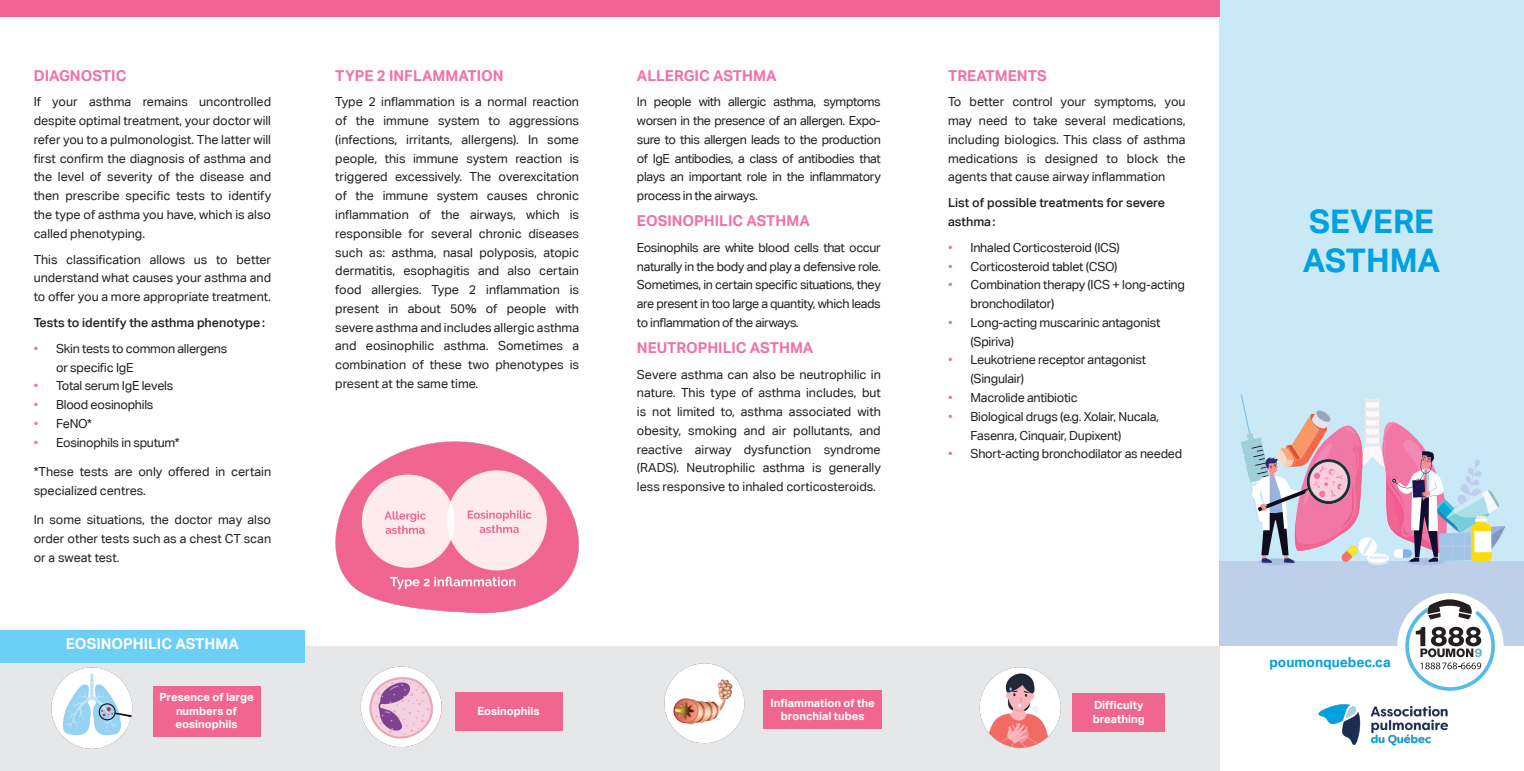
<style>
.page{position:relative;width:1524px;height:771px;background:#fff}
.page>*{position:absolute;margin:0;border:0;box-sizing:border-box;transform-origin:0 0}
.Titre_C1{font:700 32.5px/39px "Aktiv Grotesk Corp";color:#00a1de}
.Titre{font:700 15px "Aktiv Grotesk Corp";color:#f171ab}
.texte_boites{font:700 15px "Aktiv Grotesk Corp";color:#fff}
.Titre_C1-2{font:700 13.75px "Aktiv Grotesk Corp";color:#00a1de}
.Paragraph{font:12.5px/18.8px "Aktiv Grotesk Corp";letter-spacing:-.02em;color:#231f20;text-align:justify}
.Paragraph_-30_t{font:12.5px/18.8px "Aktiv Grotesk Corp";letter-spacing:-.03em;color:#231f20;text-align:justify}
.texte_after_bullets{font:12.5px/18.8px "Aktiv Grotesk Corp";color:#231f20}
.Soustrite_souligner{font:500 12.5px/18.8px "Aktiv Grotesk Corp";color:#231f20}
.texte_boites___petit{font:700 11.25px/13.5px "Aktiv Grotesk Corp";color:#fff;text-align:center}
.s1{color:#f171ab}
</style>
<div class="page">
<div style="left:0;top:646px;width:1219px;height:125px;background:#e6e7e9"></div>
<div style="left:0;top:629px;width:305px;height:33px;background:#6bcff6"></div>
<img style="left:44px;top:662px;width:95px;height:87px">
<div style="left:153px;top:686px;width:108px;height:50px;background:#f16691"></div>
<img style="left:360px;top:666px;width:82px;height:81px">
<div style="left:455px;top:692px;width:108px;height:39px;background:#f16691"></div>
<div style="left:763px;top:689px;width:119px;height:39px;background:#f16691"></div>
<img style="left:664px;top:663px;width:81px;height:81px">
<div style="left:1072px;top:693px;width:93px;height:38px;background:#f16691"></div>
<img style="left:979px;top:667px;width:82px;height:80px">
<div style="left:1219px;top:560px;width:305px;height:86px;background:#becfea"></div>
<div style="left:1219px;top:0;width:305px;height:560px;background:#cae9f7"></div>
<img style="left:1318px;top:704px;width:129px;height:41px">
<div style="left:1397px;top:593px;width:106px;height:106px;background:#fff;border-radius:50%"></div>
<svg style="left:1405px;top:599px;width:90px;height:92px"></svg>
<svg style="left:1240px;top:394px;width:265px;height:171px"></svg>
<div style="left:0;top:0;width:1219px;height:17px;background:#f06392"></div>
<img style="left:335px;top:441px;width:244px;height:173px">
<p class="Titre" style="left:34px;top:66px;width:94px">DIAGNOSTIC</p>
<p class="Paragraph" style="left:34px;top:93px;width:239px">If your asthma remains uncontrolled despite optimal treatment, your doctor will refer you to a pulmonologist. The latter will first confirm the diagnosis of asthma and the level of severity of the disease and then prescribe specific tests to identify the type of asthma you have, which is also called phenotyping.</p>
<p class="Paragraph" style="left:34px;top:250px;width:239px">This classification allows us to better understand what causes your asthma and to offer you a more appropriate treatment.</p>
<p class="Soustrite_souligner" style="left:34px;top:313px;width:233px">Tests to identify the asthma phenotype:</p>
<p class="Paragraph" style="left:56px;top:339px;width:173px;text-indent:-22px"><span class="s1">•</span> Skin tests to common allergens or specific IgE</p>
<p class="Paragraph" style="left:34px;top:376px;width:141px"><span class="s1">•</span> Total serum IgE levels</p>
<p class="Paragraph" style="left:34px;top:395px;width:121px"><span class="s1">•</span> Blood eosinophils</p>
<p class="Paragraph" style="left:34px;top:414px;width:60px"><span class="s1">•</span> FeNO*</p>
<p class="Paragraph" style="left:34px;top:433px;width:147px"><span class="s1">•</span> Eosinophils in sputum*</p>
<p class="texte_after_bullets" style="left:34px;top:462px;width:239px">*These tests are only offered in certain specialized centres.</p>
<p class="texte_after_bullets" style="left:34px;top:510px;width:239px;text-align:justify">In some situations, the doctor may also order other tests such as a chest CT scan or a sweat test.</p>
<p class="texte_boites" style="left:66px;top:634px;width:174px">EOSINOPHILIC ASTHMA</p>
<p class="texte_boites___petit" style="left:159px;top:690px;width:96px">Presence of large numbers of eosinophils</p>
<p class="Titre" style="left:335px;top:66px;width:170px">TYPE 2 INFLAMMATION</p>
<p class="Paragraph" style="left:335px;top:93px;width:245px">Type 2 inflammation is a normal reaction of the immune system to aggressions (infections, irritants, allergens). In some people, this immune system reaction is triggered excessively. The overexcitation of the immune system causes chronic inflammation of the airways, which is responsible for several chronic diseases such as: asthma, nasal polyposis, atopic dermatitis, esophagitis and also certain food allergies. Type 2 inflammation is present in about 50% of people with severe asthma and includes allergic asthma and eosinophilic asthma. Sometimes a combination of these two phenotypes is present at the same time.</p>
<p class="Titre" style="left:637px;top:66px;width:141px">ALLERGIC ASTHMA</p>
<p class="Paragraph_-30_t" style="left:637px;top:93px;width:245px">In people with allergic asthma, symptoms worsen in the presence of an allergen. Expo&shy;sure to this allergen leads to the production of IgE antibodies, a class of antibodies that plays an important role in the inflammatory process in the airways.</p>
<p class="Titre" style="left:637px;top:211px;width:174px">EOSINOPHILIC ASTHMA</p>
<p class="Paragraph_-30_t" style="left:637px;top:238px;width:245px">Eosinophils are white blood cells that occur naturally in the body and play a defensive role.<br>Sometimes, in certain specific situations, they are present in too large a quantity, which leads to inflammation of the airways.</p>
<p class="Titre" style="left:637px;top:338px;width:178px">NEUTROPHILIC ASTHMA</p>
<p class="Paragraph" style="left:637px;top:365px;width:245px">Severe asthma can also be neutrophilic in nature. This type of asthma includes, but is not limited to, asthma associated with obesity, smoking and air pollutants, and reactive airway dysfunction syndrome (RADS). Neutrophilic asthma is generally less responsive to inhaled corticosteroids.</p>
<p class="Titre" style="left:948px;top:66px;width:100px">TREATMENTS</p>
<p class="Paragraph" style="left:948px;top:93px;width:239px">To better control your symptoms, you may need to take several medications, including biologics. This class of asthma medications is designed to block the agents that cause airway inflammation</p>
<p class="Soustrite_souligner" style="left:948px;top:193px;width:218px">List of possible treatments for severe asthma:</p>
<p class="Paragraph" style="left:948px;top:238px;width:173px"><span class="s1">•</span> Inhaled Corticosteroid (ICS)</p>
<p class="Paragraph" style="left:948px;top:257px;width:171px"><span class="s1">•</span> Corticosteroid tablet (CSO)</p>
<p class="Paragraph" style="left:970px;top:275px;width:216px;text-indent:-22px"><span class="s1">•</span> Combination therapy (ICS + long-acting bronchodilator)</p>
<p class="Paragraph" style="left:970px;top:313px;width:191px;text-indent:-22px"><span class="s1">•</span> Long-acting muscarinic antagonist (Spiriva)</p>
<p class="Paragraph" style="left:970px;top:350px;width:177px;text-indent:-22px"><span class="s1">•</span> Leukotriene receptor antagonist (Singulair)</p>
<p class="Paragraph" style="left:948px;top:388px;width:131px"><span class="s1">•</span> Macrolide antibiotic</p>
<p class="Paragraph" style="left:970px;top:407px;width:190px;text-indent:-22px"><span class="s1">•</span> Biological drugs (e.g. Xolair, Nucala,<br>Fasenra, Cinquair, Dupixent)</p>
<p class="Paragraph" style="left:948px;top:444px;width:236px"><span class="s1">•</span> Short-acting bronchodilator as needed</p>
<p class="texte_boites___petit" style="left:477px;top:704px;width:63px">Eosinophils</p>
<p class="texte_boites___petit" style="left:770px;top:696px;width:106px">Inflammation of the bronchial tubes</p>
<p class="texte_boites___petit" style="left:1093px;top:698px;width:53px;text-align:left">Difficulty breathing</p>
<p class="Titre_C1" style="left:1303px;top:201px;width:139px">SEVERE<br>ASTHMA</p>
<p class="Titre_C1-2" style="left:1269px;top:653px;width:123px">poumonquebec.ca</p>
</div>
